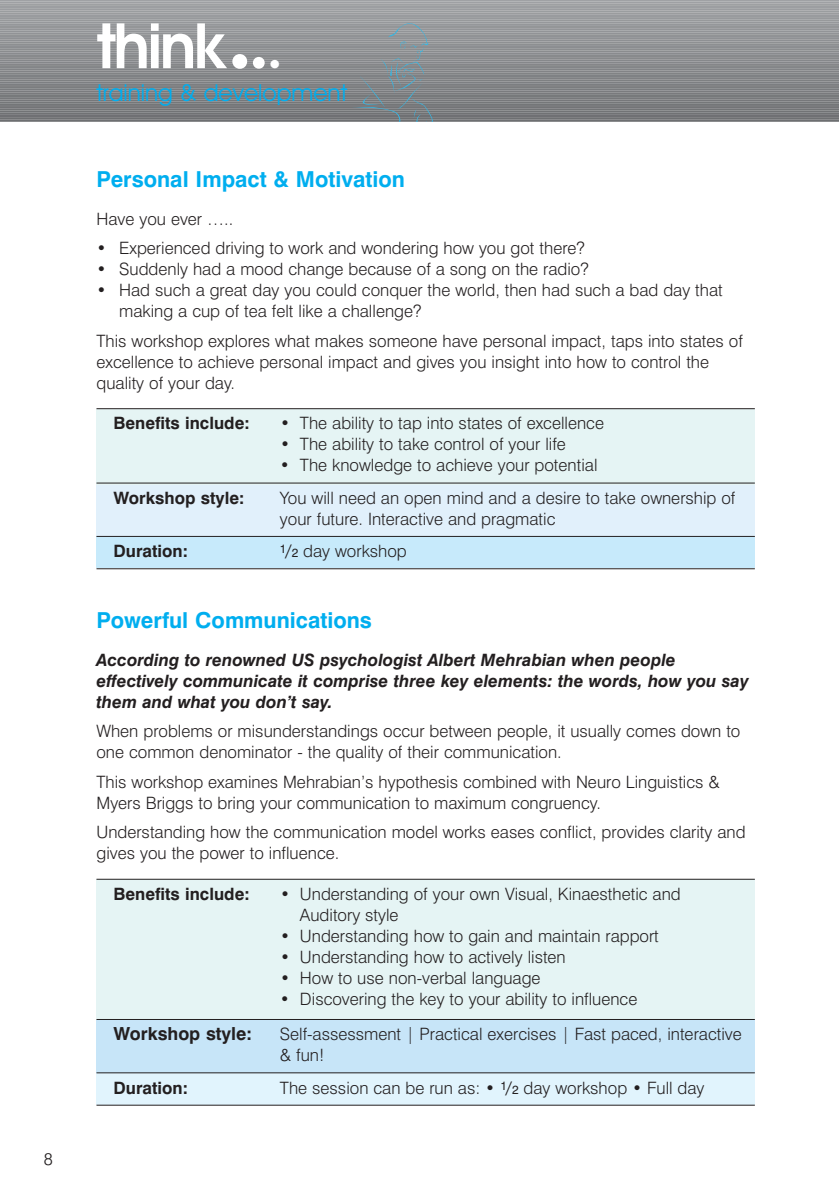
<style>
.page{position:relative;width:840px;height:1191px;background:#fff}
.page>*{position:absolute;margin:0;border:0;box-sizing:border-box;transform-origin:0 0}
.t1{font:600 63px "Avant Garde IT Cby BT";letter-spacing:-.04em;color:#fff}
.t2{font:23.4px "Avant Garde IT Cby BT";color:#00aeef}
.t3{font:700 22px "Swiss 721 BT";color:#00aeef}
.t4{font:700 18px "Swiss 721 BT";color:#231f20}
.t5{font:300 17px/21px "Swiss 721 BT";color:#231f20}
.t6{font:italic 700 17px/21px "Swiss 721 BT";color:#231f20}
.t7{font:700 17px "Swiss 721 BT";color:#231f20}
.t8{font:300 17px "Swiss 721 BT";color:#231f20;scale:1.3 1}
.s1{font-family:"Gill Sans";font-weight:700;font-size:70.4px}
.s2{font-family:"Gill Sans";font-weight:700;font-size:56px}
.s3{font-family:"Gill Sans";font-weight:700;font-size:40.4px}
.s4{font-weight:400;font-size:12px}
</style>
<div class="page">
<div style="left:96px;top:483px;width:658px;height:53px;background:#e1f0fb"></div>
<div style="left:96px;top:409px;width:658px;height:75px;background:#e5f4f4"></div>
<div style="left:96px;top:536px;width:658px;height:32px;background:#c7eafb"></div>
<div style="left:96px;top:1020px;width:658px;height:52px;background:#c7e5f8"></div>
<div style="left:96px;top:879px;width:658px;height:140px;background:#e5f4f4"></div>
<div style="left:96px;top:1073px;width:658px;height:32px;background:#e1f4fd"></div>
<hr style="left:96px;top:408px;width:658px;height:1px;background:#231f20">
<hr style="left:96px;top:483px;width:658px;height:1px;background:#231f20">
<hr style="left:96px;top:536px;width:658px;height:1px;background:#231f20">
<hr style="left:96px;top:568px;width:658px;height:1px;background:#231f20">
<hr style="left:96px;top:879px;width:658px;height:1px;background:#231f20">
<hr style="left:96px;top:1019px;width:658px;height:1px;background:#231f20">
<hr style="left:96px;top:1072px;width:658px;height:1px;background:#231f20">
<hr style="left:96px;top:1104px;width:658px;height:1px;background:#231f20">
<svg style="left:0;top:1px;width:838px;height:7px"></svg>
<div style="left:0;top:5px;width:838px;height:6px;background:#a6a8a9"></div>
<svg style="left:0;top:6px;width:838px;height:7px;fill:#9c9ea1"></svg>
<div style="left:0;top:12px;width:838px;height:6px;background:#999b9e"></div>
<div style="left:0;top:14px;width:838px;height:6px;background:#a8a9ac"></div>
<svg style="left:0;top:15px;width:838px;height:7px;fill:#999b9e"></svg>
<svg style="left:0;top:21px;width:838px;height:7px"></svg>
<div style="left:0;top:25px;width:838px;height:6px;background:#9c9ea1"></div>
<svg style="left:0;top:26px;width:838px;height:7px;fill:#949698"></svg>
<div style="left:0;top:32px;width:838px;height:6px;background:#919395"></div>
<div style="left:0;top:34px;width:838px;height:6px;background:#a0a2a3"></div>
<svg style="left:0;top:35px;width:838px;height:7px;fill:#909295"></svg>
<svg style="left:0;top:41px;width:838px;height:6px"></svg>
<div style="left:0;top:45px;width:838px;height:6px;background:#949699"></div>
<svg style="left:0;top:46px;width:838px;height:7px"></svg>
<div style="left:0;top:52px;width:838px;height:6px;background:#888a8d"></div>
<div style="left:0;top:54px;width:838px;height:6px;background:#97999c"></div>
<svg style="left:0;top:55px;width:838px;height:7px;fill:#888a8c"></svg>
<svg style="left:0;top:61px;width:838px;height:6px"></svg>
<div style="left:0;top:65px;width:838px;height:6px;background:#8c8e8f"></div>
<svg style="left:0;top:66px;width:838px;height:7px"></svg>
<div style="left:0;top:72px;width:838px;height:6px;background:#808285"></div>
<div style="left:0;top:74px;width:838px;height:6px;background:#8f9193"></div>
<svg style="left:0;top:75px;width:838px;height:7px;fill:#7f8184"></svg>
<svg style="left:0;top:81px;width:838px;height:6px"></svg>
<div style="left:0;top:85px;width:838px;height:6px;background:#838486"></div>
<svg style="left:0;top:86px;width:838px;height:7px"></svg>
<div style="left:0;top:92px;width:838px;height:6px;background:#787a7c"></div>
<div style="left:0;top:94px;width:838px;height:6px;background:#87898b"></div>
<svg style="left:0;top:95px;width:838px;height:7px;fill:#77797b"></svg>
<div style="left:0;top:101px;width:838px;height:6px;background:#747678"></div>
<div style="left:0;top:103px;width:838px;height:6px;background:#8a8c8e"></div>
<div style="left:0;top:104px;width:838px;height:7px;background:#7a7b7e"></div>
<svg style="left:0;top:106px;width:838px;height:7px"></svg>
<div style="left:0;top:112px;width:838px;height:6px;background:#707174"></div>
<div style="left:0;top:114px;width:838px;height:6px;background:#7f8083"></div>
<svg style="left:0;top:115px;width:838px;height:6px;fill:#6f7073"></svg>
<svg style="left:0;top:117px;width:838px;height:2px"></svg>
<svg style="left:351px;top:23px;width:81px;height:98px"></svg>
<p class="t5" style="left:44px;top:1148px;width:11px">8</p>
<h1 class="t1" style="left:96px;top:23px;width:185px">think<span class="s1">.</span><span class="s2">.</span><span class="s3">.</span></h1>
<h2 class="t2" style="left:96px;top:84px;width:252px">training &amp; development</h2>
<p class="t3" style="left:96px;top:169px;width:310px">Personal Impact &amp; Motivation</p>
<p class="t5" style="left:96px;top:209px;width:138px">Have you ever …..</p>
<p class="t5" style="left:96px;top:238px;width:489px">• Experienced driving to work and wondering how you got there?</p>
<p class="t5" style="left:96px;top:259px;width:493px">• Suddenly had a mood change because of a song on the radio?</p>
<p class="t5" style="left:119px;top:280px;width:605px;text-indent:-23px">• Had such a great day you could conquer the world, then had such a bad day that making a cup of tea felt like a challenge?</p>
<p class="t5" style="left:96px;top:331px;width:647px">This workshop explores what makes someone have personal impact, taps into states of excellence to achieve personal impact and gives you insight into how to control the quality of your day.</p>
<p class="t7" style="left:113px;top:416px;width:137px">Benefits include:</p>
<p class="t5" style="left:280px;top:414px;width:325px">• The ability to tap into states of excellence</p>
<p class="t5" style="left:280px;top:435px;width:287px">• The ability to take control of your life</p>
<p class="t5" style="left:280px;top:456px;width:319px">• The knowledge to achieve your potential</p>
<p class="t7" style="left:113px;top:490px;width:132px">Workshop style:</p>
<p class="t5" style="left:280px;top:488px;width:456px">You will need an open mind and a desire to take ownership of your future. Interactive and pragmatic</p>
<p class="t7" style="left:113px;top:544px;width:76px">Duration:</p>
<p class="t8" style="left:280px;top:544px;width:99px"><sup>1</sup>/<span class="s4">2</span> day workshop</p>
<p class="t3" style="left:96px;top:610px;width:277px">Powerful Communications</p>
<p class="t6" style="left:96px;top:650px;width:653px">According to renowned US psychologist Albert Mehrabian when people effectively communicate it comprise three key elements: the words, how you say them and what you don’t say.</p>
<p class="t5" style="left:96px;top:721px;width:645px">When problems or misunderstandings occur between people, it usually comes down to one common denominator - the quality of their communication.</p>
<p class="t5" style="left:96px;top:772px;width:624px">This workshop examines Mehrabian’s hypothesis combined with Neuro Linguistics &amp;<br>Myers Briggs to bring your communication to maximum congruency.</p>
<p class="t5" style="left:96px;top:822px;width:650px">Understanding how the communication model works eases conflict, provides clarity and gives you the power to influence.</p>
<p class="t7" style="left:113px;top:886px;width:137px">Benefits include:</p>
<p class="t5" style="left:300px;top:884px;width:382px;text-indent:-20px">• Understanding of your own Visual, Kinaesthetic and<br>Auditory style</p>
<p class="t5" style="left:280px;top:926px;width:380px">• Understanding how to gain and maintain rapport</p>
<p class="t5" style="left:280px;top:947px;width:287px">• Understanding how to actively listen</p>
<p class="t5" style="left:280px;top:968px;width:262px">• How to use non-verbal language</p>
<p class="t5" style="left:280px;top:989px;width:359px">• Discovering the key to your ability to influence</p>
<p class="t4" style="left:113px;top:1026px;width:140px">Workshop style:</p>
<p class="t5" style="left:280px;top:1024px;width:463px">Self-assessment | Practical exercises | Fast paced, interactive &amp; fun!</p>
<p class="t7" style="left:113px;top:1080px;width:76px">Duration:</p>
<p class="t5" style="left:280px;top:1078px;width:426px">The session can be run as: • <sup>1</sup>/<span class="s4">2</span> day workshop • Full day</p>
</div>
